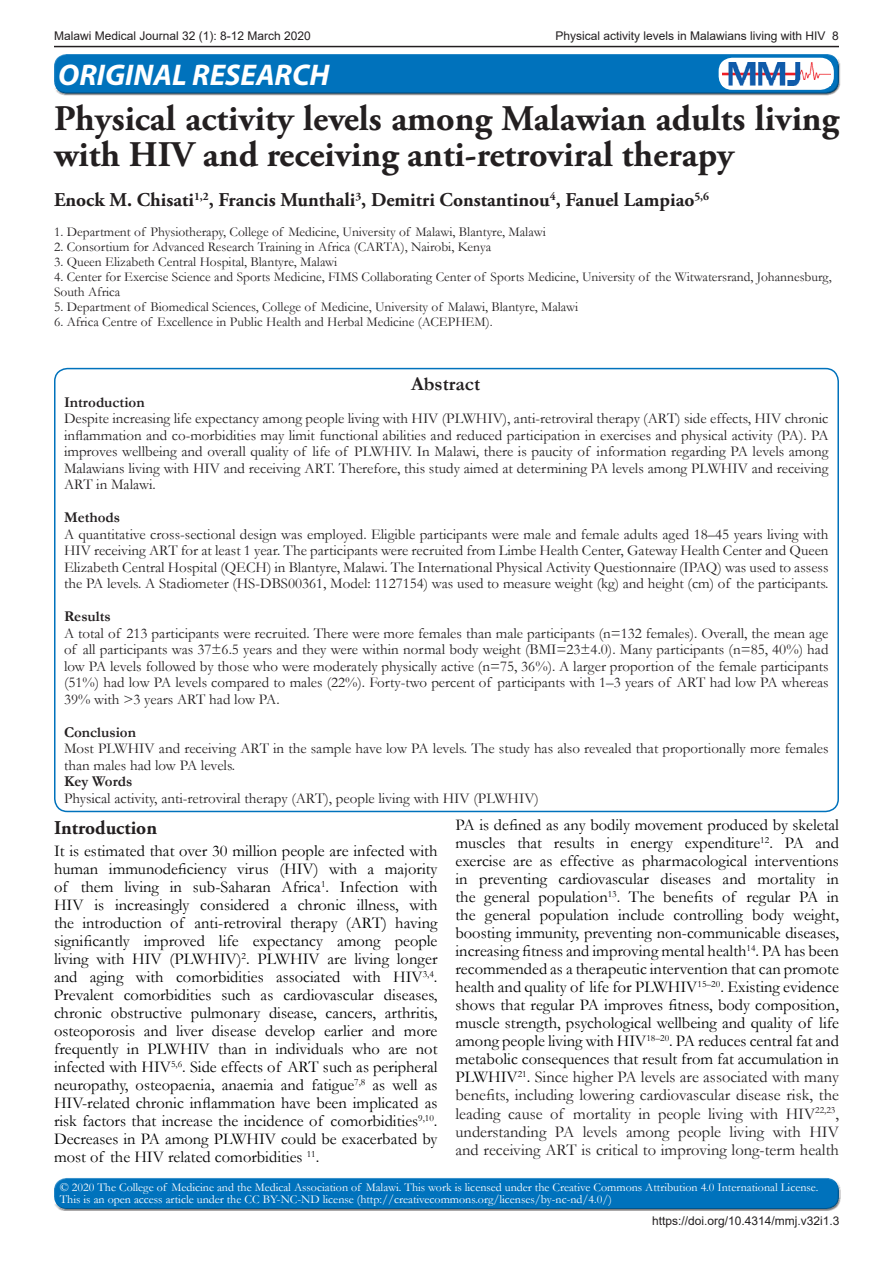
<style>
.page{position:relative;width:893px;height:1263px;background:#fff}
.page>*{position:absolute;margin:0;border:0;box-sizing:border-box;transform-origin:0 0}
.MMJ_Article_Title{font:700 36px/36px "Adobe Garamond Pro";color:#231f20}
.t1{font:italic 700 30px "Myriad Pro";color:#fff}
.MMJ_Author_Name{font:700 19.5px "Adobe Garamond Pro";color:#231f20}
.MMJ_Heading_1{font:700 19.5px "Adobe Garamond Pro";color:#231f20}
.MMJ_Main_Abstract_He{font:700 19.5px "Garamond";color:#231f20}
.MMJ_Body_Text{font:16.5px/18px "Garamond";color:#000;text-align:justify}
.MMJ_Abstract_Text{font:15px/16.5px "Garamond";color:#231f20;text-align:justify}
.MMJ_Abstract_Text-2{font:700 15px "Garamond";color:#231f20}
.MMJ_Author_Instituti{font:13.5px/15px "Garamond";color:#231f20}
.t2{font:12px/12px "Garamond";color:#fff}
.MMJ_Article_heading{font:12px "Arial";color:#231f20}
.s1{color:#231f20}
</style>
<div class="page">
<hr style="left:54px;top:46px;width:785px;height:1px;background:#231f20">
<div style="left:54px;top:368px;width:785px;height:444px;border:2px solid #0072bc;border-radius:13px"></div>
<div style="left:52px;top:1176px;width:789px;height:28px;background:#fff;opacity:.75"></div>
<div style="left:52px;top:1181px;width:789px;height:30px;background:#231f20;opacity:.75"></div>
<div style="left:52px;top:52px;width:788px;height:39px;background:#fff;opacity:.75"></div>
<div style="left:52px;top:59px;width:788px;height:36px;background:#231f20;opacity:.75"></div>
<div style="left:719px;top:58px;width:115px;height:32px;background:#fff;border-radius:13px"></div>
<img style="left:722px;top:62px;width:108px;height:23px">
<p class="MMJ_Article_heading" style="left:54px;top:28px;width:258px">Malawi Medical Journal 32 (1): 8-12 March 2020</p>
<p class="MMJ_Article_heading" style="left:555px;top:28px;width:285px">Physical activity levels in Malawians living with HIV 8</p>
<h2 class="t1" style="left:58px;top:55px;width:273px">ORIGINAL RESEARCH</h2>
<p class="MMJ_Article_Title" style="left:54px;top:102px;width:786px">Physical activity levels among Malawian adults living with HIV and receiving anti-retroviral therapy</p>
<p class="MMJ_Author_Name" style="left:54px;top:189px;width:657px">Enock M. Chisati<sup>1,2</sup>, Francis Munthali<sup>3</sup>, Demitri Constantinou<sup>4</sup>, Fanuel Lampiao<sup>5,6</sup></p>
<p class="MMJ_Author_Instituti" style="left:54px;top:224px;width:493px">1. Department of Physiotherapy, College of Medicine, University of Malawi, Blantyre, Malawi</p>
<p class="MMJ_Author_Instituti" style="left:54px;top:239px;width:439px">2. Consortium for Advanced Research Training in Africa (CARTA), Nairobi, Kenya</p>
<p class="MMJ_Author_Instituti" style="left:54px;top:254px;width:285px">3. Queen Elizabeth Central Hospital, Blantyre, Malawi</p>
<p class="MMJ_Author_Instituti" style="left:54px;top:269px;width:779px">4. Center for Exercise Science and Sports Medicine, FIMS Collaborating Center of Sports Medicine, University of the Witwatersrand, Johannesburg,<br>South Africa</p>
<p class="MMJ_Author_Instituti" style="left:54px;top:299px;width:526px">5. Department of Biomedical Sciences, College of Medicine, University of Malawi, Blantyre, Malawi</p>
<p class="MMJ_Author_Instituti" style="left:54px;top:314px;width:440px">6. Africa Centre of Excellence in Public Health and Herbal Medicine (ACEPHEM).</p>
<p class="MMJ_Main_Abstract_He" style="left:411px;top:371px;width:71px">Abstract</p>
<p class="MMJ_Abstract_Text-2" style="left:64px;top:392px;width:82px">Introduction</p>
<p class="MMJ_Abstract_Text" style="left:64px;top:410px;width:766px">Despite increasing life expectancy among people living with HIV (PLWHIV), anti-retroviral therapy (ART) side effects, HIV chronic inflammation and co-morbidities may limit functional abilities and reduced participation in exercises and physical activity (PA). PA improves wellbeing and overall quality of life of PLWHIV. In Malawi, there is paucity of information regarding PA levels among Malawians living with HIV and receiving ART. Therefore, this study aimed at determining PA levels among PLWHIV and receiving ART in Malawi.</p>
<p class="MMJ_Abstract_Text-2" style="left:64px;top:507px;width:58px">Methods</p>
<p class="MMJ_Abstract_Text" style="left:64px;top:525px;width:766px">A quantitative cross-sectional design was employed. Eligible participants were male and female adults aged 18–45 years living with HIV receiving ART for at least 1 year. The participants were recruited from Limbe Health Center, Gateway Health Center and Queen Elizabeth Central Hospital (QECH) in Blantyre, Malawi. The International Physical Activity Questionnaire (IPAQ) was used to assess the PA levels. A Stadiometer (HS-DBS00361, Model: 1127154) was used to measure weight (kg) and height (cm) of the participants.</p>
<p class="MMJ_Abstract_Text-2" style="left:64px;top:606px;width:48px">Results</p>
<p class="MMJ_Abstract_Text" style="left:64px;top:624px;width:766px">A total of 213 participants were recruited. There were more females than male participants (n=132 females). Overall, the mean age of all participants was 37±6.5 years and they were within normal body weight (BMI=23±4.0). Many participants (n=85, 40%) had low PA levels followed by those who were moderately physically active (n=75, 36%). A larger proportion of the female participants (51%) had low PA levels compared to males (22%). Forty-two percent of participants with 1–3 years of ART had low PA whereas 39% with &gt;3 years ART had low PA.</p>
<p class="MMJ_Abstract_Text-2" style="left:64px;top:722px;width:74px">Conclusion</p>
<p class="MMJ_Abstract_Text" style="left:64px;top:740px;width:766px">Most PLWHIV and receiving ART in the sample have low PA levels. The study has also revealed that proportionally more females than males had low PA levels.</p>
<p class="MMJ_Abstract_Text-2" style="left:64px;top:771px;width:70px">Key Words</p>
<p class="MMJ_Abstract_Text" style="left:64px;top:789px;width:476px">Physical activity, anti-retroviral therapy (ART), people living with HIV (PLWHIV)</p>
<p class="MMJ_Heading_1" style="left:54px;top:816px;width:105px">Introduction</p>
<p class="MMJ_Body_Text" style="left:54px;top:841px;width:385px">It is estimated that over 30 million people are infected with human immunodeficiency virus (HIV) with a majority of them living in sub-Saharan Africa<sup>1</sup>. Infection with HIV is increasingly considered a chronic illness, with the introduction of anti-retroviral therapy (ART) having significantly improved life expectancy among people living with HIV (PLWHIV)<sup>2</sup>. PLWHIV are living longer and aging with comorbidities associated with HIV<sup>3,4</sup>.<br>Prevalent comorbidities such as cardiovascular diseases, chronic obstructive pulmonary disease, cancers, arthritis, osteoporosis and liver disease develop earlier and more frequently in PLWHIV than in individuals who are not infected with HIV<sup>5,6</sup>. Side effects of ART such as peripheral neuropathy, osteopaenia, anaemia and fatigue<sup>7,8</sup> as well as HIV-related chronic inflammation have been implicated as risk factors that increase the incidence of comorbidities<sup>9,10</sup>.<br>Decreases in PA among PLWHIV could be exacerbated by most of the HIV related comorbidities <sup>11</sup>.</p>
<p class="MMJ_Body_Text" style="left:455px;top:816px;width:385px">PA is defined as any bodily movement produced by skeletal muscles that results in energy expenditure<sup>12</sup>. PA and exercise are as effective as pharmacological interventions in preventing cardiovascular diseases and mortality in the general population<sup>13</sup>. The benefits of regular PA in the general population include controlling body weight, boosting immunity, preventing non-communicable diseases, increasing fitness and improving mental health<sup>14</sup>. PA has been recommended as a therapeutic intervention that can promote health and quality of life for PLWHIV<sup>15–20</sup>. Existing evidence shows that regular PA improves fitness, body composition, muscle strength, psychological wellbeing and quality of life among people living with HIV<sup>18–20</sup>. PA reduces central fat and metabolic consequences that result from fat accumulation in PLWHIV<sup>21</sup>. <span class="s1">Since higher PA levels are associated with many benefits, including lowering cardiovascular disease risk, the leading cause of mortality in people living with HIV</span><sup>22,23</sup><span class="s1">, understanding PA levels among people living with HIV and receiving ART is critical to improving long-term health</span></p>
<p class="t2" style="left:60px;top:1181px;width:760px">© 2020 The College of Medicine and the Medical Association of Malawi. This work is licensed under the Creative Commons Attribution 4.0 International License.<br>This is an open access article under the CC BY-NC-ND license (http://creativecommons.org/licenses/by-nc-nd/4.0/)</p>
<p class="MMJ_Article_heading" style="left:652px;top:1212px;width:189px">https://doi.org/10.4314/mmj.v32i1.3</p>
</div>
